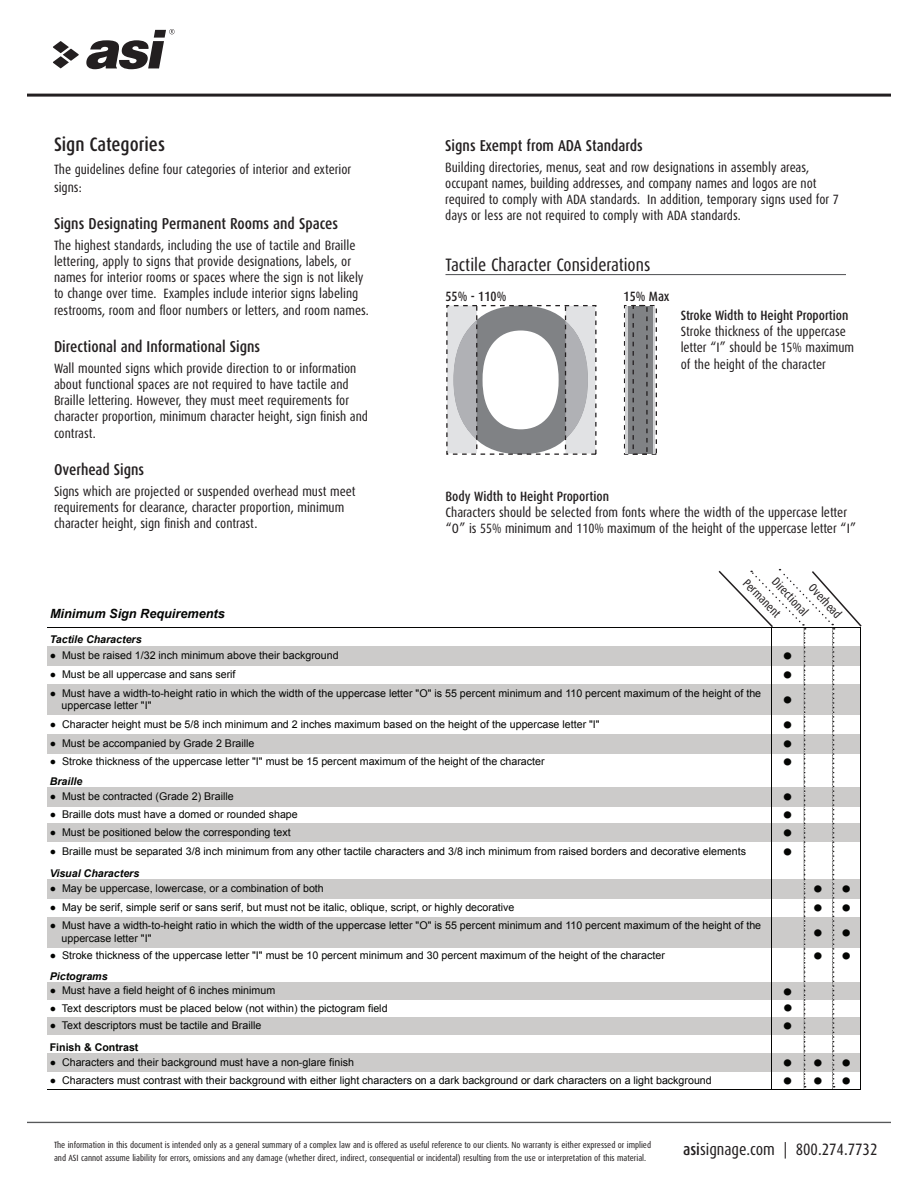
<style>
.page{position:relative;width:918px;height:1188px;background:#fff}
.page>*{position:absolute;margin:0;border:0;box-sizing:border-box;transform-origin:0 0}
.t1{font:25.35px "Arial Rounded MT Bold";color:#040503}
.t2{font:500 19.5px "Dax Condensed";color:#231f20}
.t3{font:18px "Dax Condensed";color:#231f20}
.t4{font:16.5px "Dax Condensed";color:#231f20}
.t5{font:500 15.75px "Dax Condensed";color:#231f20}
.t6{font:13.5px/16.2px "Dax Condensed";color:#231f20}
.t7{font:500 13.5px "Dax Condensed";letter-spacing:-.005em;color:#231f20}
.t8{font:italic 700 12.75px "Arial";color:#040503}
.t9{font:12.15px "Dax Condensed";color:#231f20}
.t10{font:10.65px/12.8px "Arial";color:#040503}
.t11{font:italic 700 10.65px "Arial";color:#040503}
.t12{font:700 10.65px "Arial";color:#040503}
.t13{font:9px/12.8px "Dax Condensed";color:#231f20}
.t14{font:7.65px "Myriad Pro";color:#231f20}
.s1{font-weight:500}
</style>
<div class="page">
<hr style="left:446px;top:274px;width:400px;height:1px;background:#57585a">
<div style="left:47px;top:646px;width:814px;height:20px;background:#cccbca"></div>
<div style="left:47px;top:684px;width:814px;height:31px;background:#cccbca"></div>
<div style="left:47px;top:734px;width:814px;height:19px;background:#cccbca"></div>
<div style="left:47px;top:787px;width:814px;height:19px;background:#cccbca"></div>
<div style="left:47px;top:824px;width:814px;height:18px;background:#cccbca"></div>
<div style="left:47px;top:879px;width:814px;height:20px;background:#cccbca"></div>
<div style="left:47px;top:917px;width:814px;height:31px;background:#cccbca"></div>
<div style="left:47px;top:983px;width:814px;height:17px;background:#cccbca"></div>
<div style="left:47px;top:1017px;width:814px;height:17px;background:#cccbca"></div>
<div style="left:47px;top:1054px;width:814px;height:18px;background:#cccbca"></div>
<hr style="left:771px;top:628px;width:1px;height:462px;background:#040503">
<hr style="left:804px;top:628px;width:1px;height:461px;background:#bfbfbf">
<hr style="left:832px;top:628px;width:1px;height:461px;background:#bfbfbf">
<hr style="left:860px;top:628px;width:1px;height:462px;background:#040503">
<hr style="left:47px;top:627px;width:814px;height:1px;background:#040503">
<hr style="left:47px;top:1089px;width:814px;height:1px;background:#040503">
<div style="left:446px;top:305px;width:151px;height:150px;border:1px dashed #231f20"></div>
<div style="left:624px;top:305px;width:33px;height:150px;border:1px dashed #231f20"></div>
<svg style="left:447px;top:306px;width:148px;height:148px"></svg>
<div style="left:625px;top:306px;width:30px;height:148px;background:#d1d2d4"></div>
<div style="left:628px;top:306px;width:25px;height:148px;background:#808285"></div>
<div style="left:633px;top:305px;width:15px;height:150px;border:1px dashed #231f20"></div>
<svg style="left:717px;top:569px;width:145px;height:519px"></svg>
<svg style="left:53px;top:41px;width:26px;height:27px"></svg>
<svg style="left:86px;top:29px;width:89px;height:40px"></svg>
<hr style="left:27px;top:1122px;width:864px;height:1px;background:#57585a">
<hr style="left:27px;top:94px;width:864px;height:3px;background:#231f20">
<h2 class="t2" style="left:54px;top:133px;width:113px">Sign Categories</h2>
<p class="t6" style="left:54px;top:160px;width:299px;line-height:18px">The guidelines define four categories of interior and exterior signs:</p>
<h3 class="t5" style="left:54px;top:215px;width:286px">Signs Designating Permanent Rooms and Spaces</h3>
<p class="t6" style="left:54px;top:237px;width:316px">The highest standards, including the use of tactile and Braille lettering, apply to signs that provide designations, labels, or names for interior rooms or spaces where the sign is not likely to change over time. Examples include interior signs labeling restrooms, room and floor numbers or letters, and room names.</p>
<h3 class="t5" style="left:54px;top:338px;width:208px">Directional and Informational Signs</h3>
<p class="t6" style="left:54px;top:360px;width:316px">Wall mounted signs which provide direction to or information about functional spaces are not required to have tactile and Braille lettering. However, they must meet requirements for character proportion, minimum character height, sign finish and contrast.</p>
<h3 class="t5" style="left:54px;top:461px;width:92px">Overhead Signs</h3>
<p class="t6" style="left:54px;top:483px;width:303px">Signs which are projected or suspended overhead must meet requirements for clearance, character proportion, minimum character height, sign finish and contrast.</p>
<h3 class="t5" style="left:445px;top:137px;width:199px">Signs Exempt from ADA Standards</h3>
<p class="t6" style="left:445px;top:159px;width:395px">Building directories, menus, seat and row designations in assembly areas, occupant names, building addresses, and company names and logos are not required to comply with ADA standards. In addition, temporary signs used for 7 days or less are not required to comply with ADA standards.</p>
<h3 class="t3" style="left:446px;top:255px;width:206px">Tactile Character Considerations</h3>
<p class="t7" style="left:446px;top:289px;width:62px">55% - 110%</p>
<p class="t7" style="left:624px;top:289px;width:48px">15% Max</p>
<p class="t14" style="left:447px;top:292px;width:39px">55% - 110%</p>
<p class="t14" style="left:626px;top:292px;width:32px">15% MAX</p>
<p class="t7" style="left:681px;top:308px;width:169px">Stroke Width to Height Proportion</p>
<p class="t6" style="left:681px;top:324px;width:175px">Stroke thickness of the uppercase letter “I” should be 15% maximum of the height of the character</p>
<p class="t7" style="left:446px;top:489px;width:165px">Body Width to Height Proportion</p>
<p class="t6" style="left:446px;top:505px;width:412px">Characters should be selected from fonts where the width of the uppercase letter “O” is 55% minimum and 110% maximum of the height of the uppercase letter “I”</p>
<p class="t9" style="left:779px;top:575px;width:48px;rotate:47deg">Directional</p>
<p class="t9" style="left:816px;top:581px;width:43px;rotate:48deg">Overhead</p>
<p class="t9" style="left:750px;top:576px;width:49px;rotate:46deg">Permanent</p>
<p class="t8" style="left:50px;top:609px;width:176px">Minimum Sign Requirements</p>
<p class="t11" style="left:50px;top:636px;width:94px">Tactile Characters</p>
<p class="t10" style="left:50px;top:649px;width:290px">● Must be raised 1/32 inch minimum above their background</p>
<h1 class="t1" style="left:783px;top:642px;width:10px">•</h1>
<p class="t10" style="left:50px;top:668px;width:187px">● Must be all uppercase and sans serif</p>
<h1 class="t1" style="left:783px;top:661px;width:10px">•</h1>
<p class="t10" style="left:62px;top:687px;width:701px;text-indent:-12px">● Must have a width-to-height ratio in which the width of the uppercase letter "O" is 55 percent minimum and 110 percent maximum of the height of the uppercase letter "I"</p>
<h1 class="t1" style="left:783px;top:685px;width:10px">•</h1>
<p class="t10" style="left:50px;top:718px;width:552px">● Character height must be 5/8 inch minimum and 2 inches maximum based on the height of the uppercase letter "I"</p>
<h1 class="t1" style="left:783px;top:711px;width:10px">•</h1>
<p class="t10" style="left:50px;top:737px;width:206px">● Must be accompanied by Grade 2 Braille</p>
<h1 class="t1" style="left:783px;top:730px;width:10px">•</h1>
<p class="t10" style="left:50px;top:755px;width:496px">● Stroke thickness of the uppercase letter "I" must be 15 percent maximum of the height of the character</p>
<h1 class="t1" style="left:783px;top:747px;width:10px">•</h1>
<p class="t11" style="left:50px;top:777px;width:34px">Braille</p>
<p class="t10" style="left:50px;top:790px;width:186px">● Must be contracted (Grade 2) Braille</p>
<h1 class="t1" style="left:783px;top:783px;width:10px">•</h1>
<p class="t10" style="left:50px;top:808px;width:250px">● Braille dots must have a domed or rounded shape</p>
<h1 class="t1" style="left:783px;top:801px;width:10px">•</h1>
<p class="t10" style="left:50px;top:826px;width:242px">● Must be positioned below the corresponding text</p>
<h1 class="t1" style="left:783px;top:819px;width:10px">•</h1>
<p class="t10" style="left:50px;top:845px;width:698px">● Braille must be separated 3/8 inch minimum from any other tactile characters and 3/8 inch minimum from raised borders and decorative elements</p>
<h1 class="t1" style="left:783px;top:837px;width:10px">•</h1>
<p class="t11" style="left:50px;top:869px;width:91px">Visual Characters</p>
<p class="t10" style="left:50px;top:882px;width:276px">● May be uppercase, lowercase, or a combination of both</p>
<h1 class="t1" style="left:813px;top:875px;width:39px">• •</h1>
<p class="t10" style="left:50px;top:901px;width:466px">● May be serif, simple serif or sans serif, but must not be italic, oblique, script, or highly decorative</p>
<h1 class="t1" style="left:813px;top:894px;width:39px">• •</h1>
<p class="t10" style="left:62px;top:919px;width:701px;text-indent:-12px">● Must have a width-to-height ratio in which the width of the uppercase letter "O" is 55 percent minimum and 110 percent maximum of the height of the uppercase letter "I"</p>
<h1 class="t1" style="left:813px;top:918px;width:39px">• •</h1>
<p class="t10" style="left:50px;top:949px;width:617px">● Stroke thickness of the uppercase letter "I" must be 10 percent minimum and 30 percent maximum of the height of the character</p>
<h1 class="t1" style="left:813px;top:942px;width:39px">• •</h1>
<p class="t11" style="left:50px;top:972px;width:60px">Pictograms</p>
<p class="t10" style="left:50px;top:984px;width:227px">● Must have a field height of 6 inches minimum</p>
<h1 class="t1" style="left:783px;top:977px;width:10px">•</h1>
<p class="t10" style="left:50px;top:1002px;width:339px">● Text descriptors must be placed below (not within) the pictogram field</p>
<h1 class="t1" style="left:784px;top:994px;width:10px">•</h1>
<p class="t10" style="left:50px;top:1019px;width:213px">● Text descriptors must be tactile and Braille</p>
<h1 class="t1" style="left:783px;top:1012px;width:10px">•</h1>
<p class="t12" style="left:50px;top:1041px;width:90px">Finish &amp; Contrast</p>
<p class="t10" style="left:50px;top:1056px;width:306px">● Characters and their background must have a non-glare finish</p>
<h1 class="t1" style="left:783px;top:1049px;width:69px">•••</h1>
<p class="t10" style="left:50px;top:1074px;width:664px">● Characters must contrast with their background with either light characters on a dark background or dark characters on a light background</p>
<h1 class="t1" style="left:783px;top:1066px;width:69px">•••</h1>
<p class="t13" style="left:54px;top:1139px;width:599px">The information in this document is intended only as a general summary of a complex law and is offered as useful reference to our clients. No warranty is either expressed or implied and ASI cannot assume liability for errors, omissions and any damage (whether direct, indirect, consequential or incidental) resulting from the use or interpretation of this material.</p>
<h3 class="t4" style="left:683px;top:1140px;width:196px"><span class="s1">asi</span>signage.com | 800.274.7732</h3>
</div>
